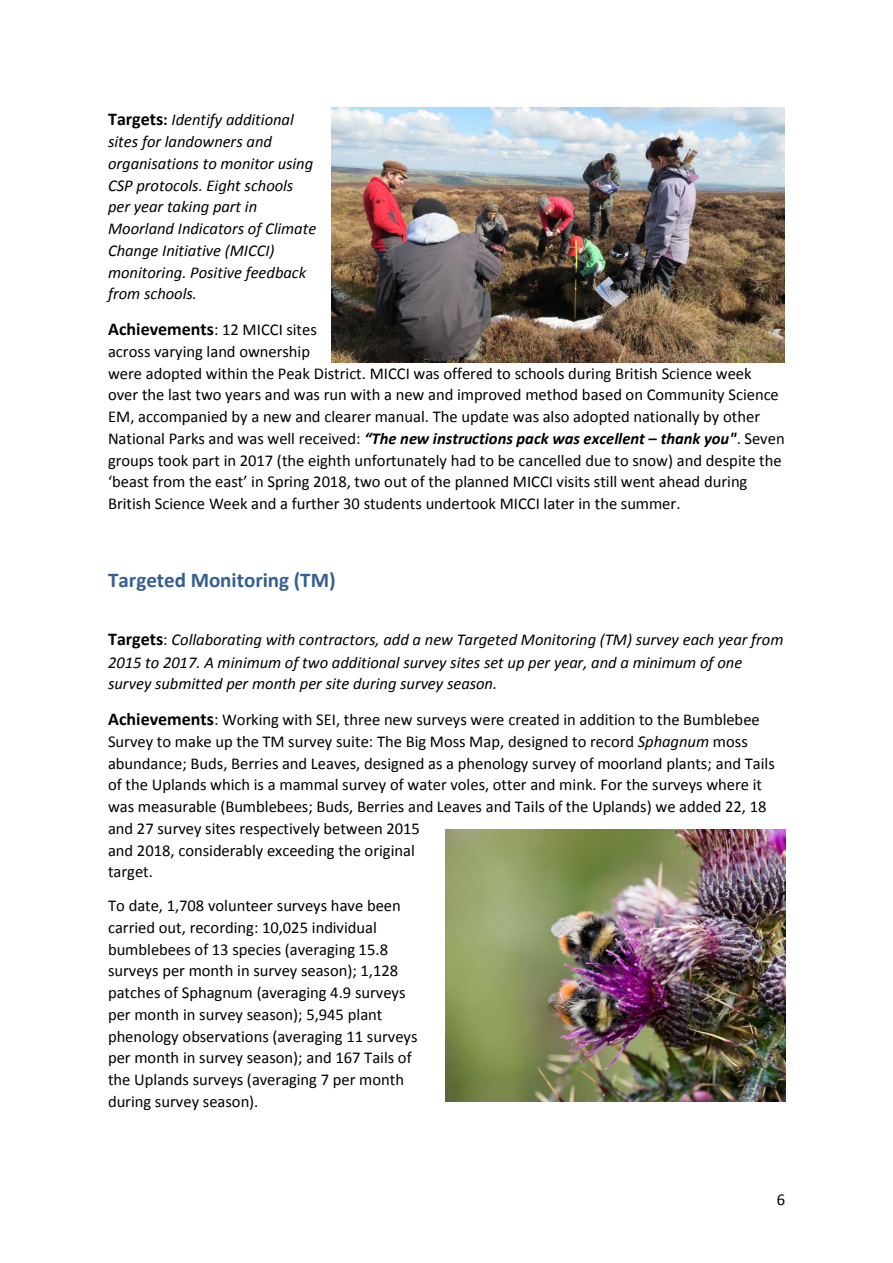
<style>
.page{position:relative;width:893px;height:1263px;background:#fff}
.page>*{position:absolute;margin:0;border:0;box-sizing:border-box;transform-origin:0 0}
.t1{font:700 21px "Calibri";color:#365f91}
.t2{font:16.5px/21.8px "Calibri";color:#000}
.t3{font:italic 16.5px/21.8px "Calibri";color:#000}
.s1{font-weight:700;font-style:normal;font-size:18px}
.s2{font-weight:700;font-style:normal}
.s3{font-weight:700;font-size:18px}
.s4{font-weight:700;font-style:italic}
.s5{font-style:normal}
.s6{font-style:italic}
</style>
<div class="page">
<img style="left:445px;top:830px;width:340px;height:272px">
<img style="left:331px;top:108px;width:454px;height:255px">
<p class="t3" style="left:108px;top:110px;width:210px"><span class="s1">Targets</span><span class="s2">:</span> Identify additional sites for landowners and organisations to monitor using<br>CSP protocols. Eight schools per year taking part in<br>Moorland Indicators of Climate<br>Change Initiative (MICCI) monitoring. Positive feedback from schools.</p>
<p class="t2" style="left:108px;top:319px;width:678px"><span class="s3">Achievements</span>: 12 MICCI sites<br>across varying land ownership<br>were adopted within the Peak District. MICCI was offered to schools during British Science week over the last two years and was run with a new and improved method based on Community Science EM, accompanied by a new and clearer manual. The update was also adopted nationally by other National Parks and was well received: <span class="s4">“The new instructions pack was excellent – thank you"</span>. Seven groups took part in 2017 (the eighth unfortunately had to be cancelled due to snow) and despite the ‘beast from the east’ in Spring 2018, two out of the planned MICCI visits still went ahead during British Science Week and a further 30 students undertook MICCI later in the summer.</p>
<h1 class="t1" style="left:108px;top:571px;width:229px">Targeted Monitoring (TM)</h1>
<p class="t3" style="left:108px;top:630px;width:677px"><span class="s1">Targets</span><span class="s5">:</span> Collaborating with contractors, add a new Targeted Monitoring (TM) survey each year from<br>2015 to 2017. A minimum of two additional survey sites set up per year, and a minimum of one survey submitted per month per site during survey season.</p>
<p class="t2" style="left:108px;top:710px;width:668px"><span class="s3">Achievements</span>: Working with SEI, three new surveys were created in addition to the Bumblebee Survey to make up the TM survey suite: The Big Moss Map, designed to record <span class="s6">Sphagnum</span> moss abundance; Buds, Berries and Leaves, designed as a phenology survey of moorland plants; and Tails of the Uplands which is a mammal survey of water voles, otter and mink. For the surveys where it was measurable (Bumblebees; Buds, Berries and Leaves and Tails of the Uplands) we added 22, 18 and 27 survey sites respectively between 2015<br>and 2018, considerably exceeding the original<br>target.</p>
<p class="t2" style="left:108px;top:896px;width:311px">To date, 1,708 volunteer surveys have been carried out, recording: 10,025 individual bumblebees of 13 species (averaging 15.8 surveys per month in survey season); 1,128 patches of Sphagnum (averaging 4.9 surveys per month in survey season); 5,945 plant phenology observations (averaging 11 surveys per month in survey season); and 167 Tails of the Uplands surveys (averaging 7 per month during survey season).</p>
<p class="t2" style="left:777px;top:1190px;width:10px">6</p>
</div>
